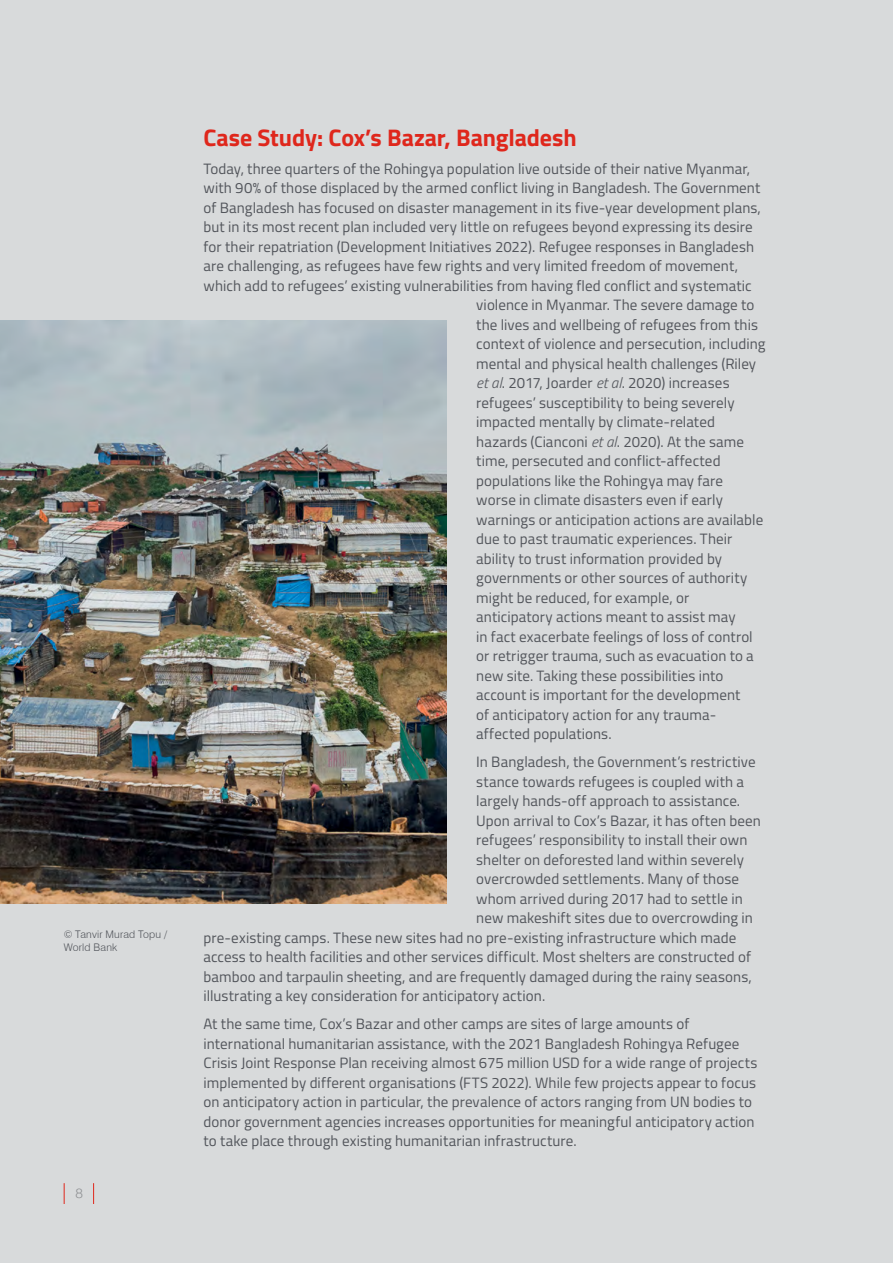
<style>
.page{position:relative;width:893px;height:1263px;background:#d8dadb}
.page>*{position:absolute;margin:0;border:0;box-sizing:border-box;transform-origin:0 0}
.Box_Title{font:700 24px "Titillium";letter-spacing:-.005em;color:#df271c}
.box_text{font:15px/19.5px "Titillium";letter-spacing:.005em;color:#52555b}
.t1{font:300 13.5px "Helvetica Neue";color:#8d8f92}
.captions{font:300 10.5px/12.6px "Swiss 721 BT";letter-spacing:.02em;color:#52555b}
.s1{font-weight:300;font-style:italic}
</style>
<div class="page">
<svg style="left:64px;top:1183px;width:1px;height:21px"></svg>
<svg style="left:93px;top:1183px;width:1px;height:21px"></svg>
<img style="left:0;top:320px;width:446px;height:583px">
<p class="captions" style="left:64px;top:928px;width:105px">© Tanvir Murad Topu /<br>World Bank</p>
<p class="t1" style="left:75px;top:1182px;width:9px">8</p>
<p class="Box_Title" style="left:203px;top:119px;width:375px">Case Study: Cox’s Bazar, Bangladesh</p>
<p class="box_text" style="left:203px;top:158px;width:548px">Today, three quarters of the Rohingya population live outside of their native Myanmar,</p>
<p class="box_text" style="left:203px;top:177px;width:558px">with 90% of those displaced by the armed conflict living in Bangladesh. The Government</p>
<p class="box_text" style="left:203px;top:197px;width:559px">of Bangladesh has focused on disaster management in its five-year development plans,</p>
<p class="box_text" style="left:203px;top:216px;width:551px">but in its most recent plan included very little on refugees beyond expressing its desire</p>
<p class="box_text" style="left:203px;top:236px;width:552px">for their repatriation (Development Initiatives 2022). Refugee responses in Bangladesh</p>
<p class="box_text" style="left:203px;top:255px;width:536px">are challenging, as refugees have few rights and very limited freedom of movement,</p>
<p class="box_text" style="left:203px;top:275px;width:550px">which add to refugees’ existing vulnerabilities from having fled conflict and systematic</p>
<p class="box_text" style="left:476px;top:294px;width:280px">violence in Myanmar. The severe damage to</p>
<p class="box_text" style="left:476px;top:314px;width:283px">the lives and wellbeing of refugees from this</p>
<p class="box_text" style="left:476px;top:333px;width:291px">context of violence and persecution, including</p>
<p class="box_text" style="left:476px;top:353px;width:281px">mental and physical health challenges (Riley</p>
<p class="box_text" style="left:476px;top:372px;width:255px"><span class="s1">et al</span>. 2017, Joarder <span class="s1">et al</span>. 2020) increases</p>
<p class="box_text" style="left:476px;top:392px;width:260px">refugees’ susceptibility to being severely</p>
<p class="box_text" style="left:476px;top:411px;width:240px">impacted mentally by climate-related</p>
<p class="box_text" style="left:476px;top:431px;width:269px">hazards (Cianconi <span class="s1">et al</span>. 2020). At the same</p>
<p class="box_text" style="left:476px;top:450px;width:246px">time, persecuted and conflict-affected</p>
<p class="box_text" style="left:476px;top:470px;width:248px">populations like the Rohingya may fare</p>
<p class="box_text" style="left:476px;top:489px;width:248px">worse in climate disasters even if early</p>
<p class="box_text" style="left:476px;top:509px;width:288px">warnings or anticipation actions are available</p>
<p class="box_text" style="left:476px;top:528px;width:258px">due to past traumatic experiences. Their</p>
<p class="box_text" style="left:476px;top:548px;width:247px">ability to trust information provided by</p>
<p class="box_text" style="left:476px;top:567px;width:273px">governments or other sources of authority</p>
<p class="box_text" style="left:476px;top:587px;width:214px">might be reduced, for example, or</p>
<p class="box_text" style="left:476px;top:606px;width:261px">anticipatory actions meant to assist may</p>
<p class="box_text" style="left:476px;top:626px;width:278px">in fact exacerbate feelings of loss of control</p>
<p class="box_text" style="left:476px;top:645px;width:279px">or retrigger trauma, such as evacuation to a</p>
<p class="box_text" style="left:476px;top:665px;width:249px">new site. Taking these possibilities into</p>
<p class="box_text" style="left:476px;top:684px;width:266px">account is important for the development</p>
<p class="box_text" style="left:476px;top:704px;width:241px">of anticipatory action for any trauma-</p>
<p class="box_text" style="left:476px;top:723px;width:137px">affected populations.</p>
<p class="box_text" style="left:476px;top:751px;width:281px">In Bangladesh, the Government’s restrictive</p>
<p class="box_text" style="left:476px;top:771px;width:269px">stance towards refugees is coupled with a</p>
<p class="box_text" style="left:476px;top:790px;width:265px">largely hands-off approach to assistance.</p>
<p class="box_text" style="left:476px;top:810px;width:286px">Upon arrival to Cox’s Bazar, it has often been</p>
<p class="box_text" style="left:476px;top:829px;width:273px">refugees’ responsibility to install their own</p>
<p class="box_text" style="left:476px;top:849px;width:269px">shelter on deforested land within severely</p>
<p class="box_text" style="left:476px;top:868px;width:264px">overcrowded settlements. Many of those</p>
<p class="box_text" style="left:476px;top:888px;width:268px">whom arrived during 2017 had to settle in</p>
<p class="box_text" style="left:476px;top:907px;width:278px">new makeshift sites due to overcrowding in</p>
<p class="box_text" style="left:203px;top:927px;width:534px">pre-existing camps. These new sites had no pre-existing infrastructure which made</p>
<p class="box_text" style="left:203px;top:946px;width:549px">access to health facilities and other services difficult. Most shelters are constructed of</p>
<p class="box_text" style="left:203px;top:966px;width:550px">bamboo and tarpaulin sheeting, and are frequently damaged during the rainy seasons,</p>
<p class="box_text" style="left:203px;top:985px;width:343px">illustrating a key consideration for anticipatory action.</p>
<p class="box_text" style="left:203px;top:1013px;width:555px">At the same time, Cox’s Bazar and other camps are sites of large amounts of international humanitarian assistance, with the 2021 Bangladesh Rohingya Refugee Crisis Joint Response Plan receiving almost 675 million USD for a wide range of projects implemented by different organisations (FTS 2022). While few projects appear to focus on anticipatory action in particular, the prevalence of actors ranging from UN bodies to donor government agencies increases opportunities for meaningful anticipatory action to take place through existing humanitarian infrastructure.</p>
</div>
